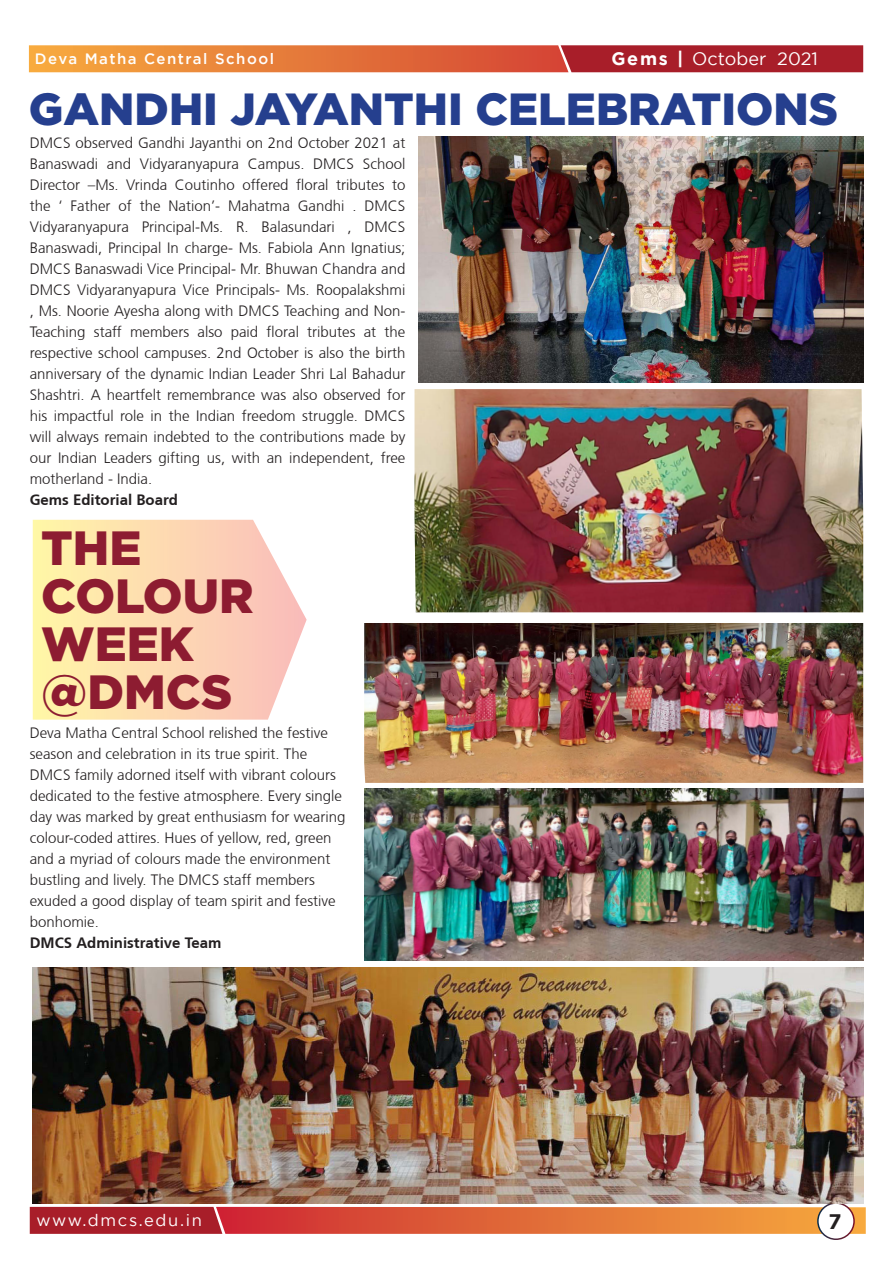
<style>
.page{position:relative;width:893px;height:1263px;background:#fff}
.page>*{position:absolute;margin:0;border:0;box-sizing:border-box;transform-origin:0 0}
.t1{font:900 48px/48px "Gotham";color:#8d1c31}
.t2{font:900 45px "Gotham";color:#253f8e}
.t3{font:700 21px "Gotham";color:#231f20}
.t4{font:18px "Gotham";color:#fff}
.t5{font:16.5px "Gotham";letter-spacing:.1em;color:#fff}
.t6{font:300 15px/21px "Frutiger CE";color:#231f20;text-align:justify}
.t7{font:700 15px "Frutiger CE";color:#231f20}
.t8{font:500 15px "Gotham";letter-spacing:.1em;color:#fff}
.s1{font-weight:700}
</style>
<div class="page">
<svg style="left:29px;top:45px;width:834px;height:27px;background:#d05a36"></svg>
<svg style="left:818px;top:1203px;width:36px;height:36px"></svg>
<div style="left:817px;top:1202px;width:38px;height:38px;border:2px solid #fff;border-radius:50%"></div>
<svg style="left:30px;top:1207px;width:836px;height:27px;background:#d45e3e"></svg>
<svg style="left:33px;top:520px;width:274px;height:200px;background:#fddeb7"></svg>
<img style="left:418px;top:137px;width:446px;height:245px">
<img style="left:414px;top:389px;width:449px;height:223px">
<img style="left:364px;top:623px;width:499px;height:160px">
<img style="left:364px;top:789px;width:499px;height:172px">
<img style="left:33px;top:968px;width:830px;height:236px">
<p class="t8" style="left:35px;top:50px;width:241px">Deva Matha Central School</p>
<p class="t4" style="left:611px;top:49px;width:208px"><span class="s1">Gems |</span> October 2021</p>
<p class="t2" style="left:29px;top:83px;width:811px">GANDHI JAYANTHI CELEBRATIONS</p>
<p class="t6" style="left:30px;top:132px;width:377px">DMCS observed Gandhi Jayanthi on 2nd October 2021 at Banaswadi and Vidyaranyapura Campus. DMCS School Director –Ms. Vrinda Coutinho offered floral tributes to the ‘ Father of the Nation’- Mahatma Gandhi . DMCS Vidyaranyapura Principal-Ms. R. Balasundari , DMCS Banaswadi, Principal In charge- Ms. Fabiola Ann Ignatius; DMCS Banaswadi Vice Principal- Mr. Bhuwan Chandra and DMCS Vidyaranyapura Vice Principals- Ms. Roopalakshmi , Ms. Noorie Ayesha along with DMCS Teaching and Non-Teaching staff members also paid floral tributes at the respective school campuses. 2nd October is also the birth anniversary of the dynamic Indian Leader Shri Lal Bahadur Shashtri. A heartfelt remembrance was also observed for his impactful role in the Indian freedom struggle. DMCS will always remain indebted to the contributions made by our Indian Leaders gifting us, with an independent, free motherland - India.</p>
<p class="t7" style="left:30px;top:491px;width:150px">Gems Editorial Board</p>
<p class="t1" style="left:41px;top:523px;width:102px">THE</p>
<p class="t1" style="left:41px;top:571px;width:214px">COLOUR<br>WEEK</p>
<p class="t1" style="left:41px;top:667px;width:193px">@DMCS</p>
<p class="t6" style="left:30px;top:722px;width:317px;text-align:left">Deva Matha Central School relished the festive season and celebration in its true spirit. The DMCS family adorned itself with vibrant colours dedicated to the festive atmosphere. Every single day was marked by great enthusiasm for wearing colour-coded attires. Hues of yellow, red, green and a myriad of colours made the environment bustling and lively. The DMCS staff members exuded a good display of team spirit and festive bonhomie.</p>
<p class="t7" style="left:30px;top:933px;width:193px">DMCS Administrative Team</p>
<p class="t5" style="left:36px;top:1211px;width:167px">www.dmcs.edu.in</p>
<h3 class="t3" style="left:829px;top:1209px;width:14px">7</h3>
</div>
